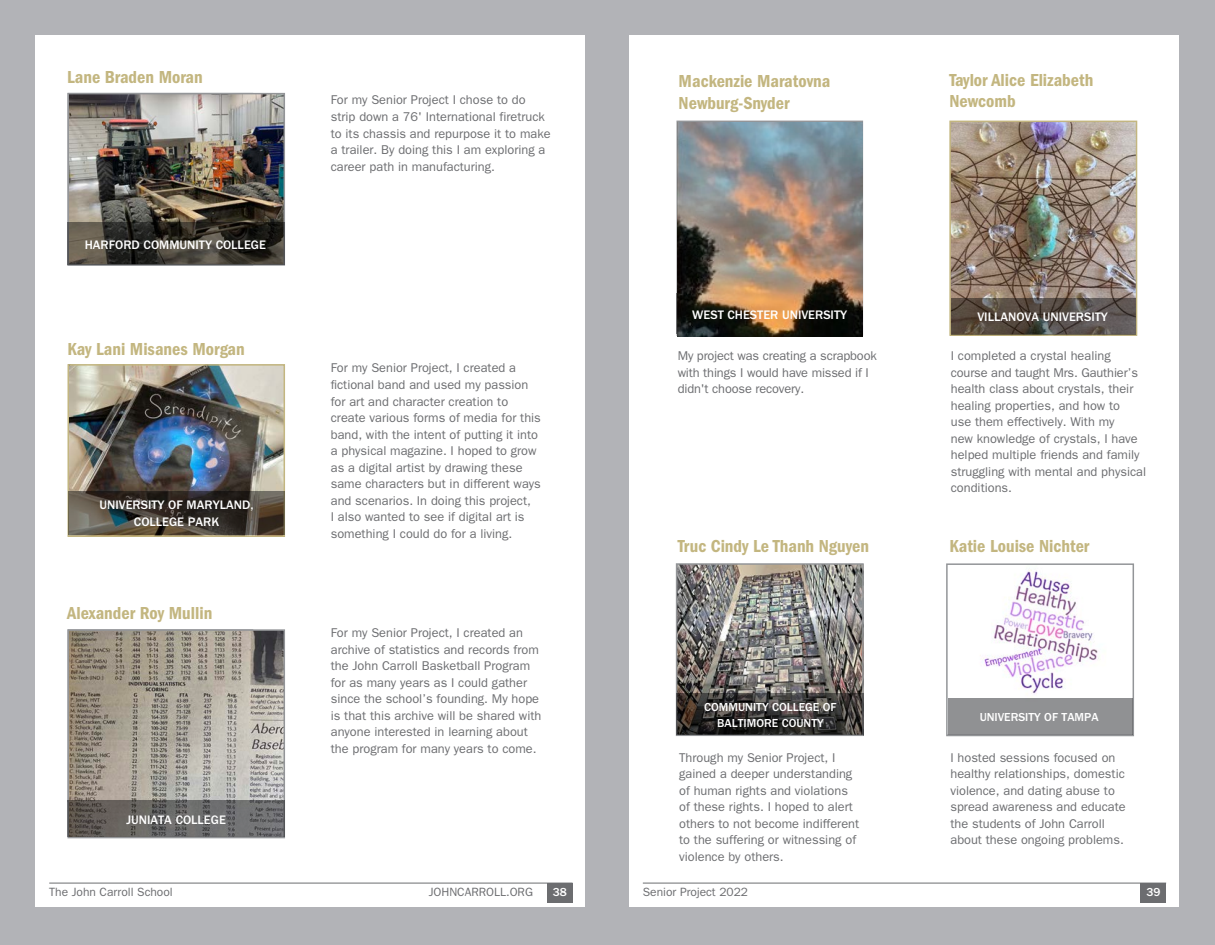
<style>
.page{position:relative;width:1215px;height:945px;background:#fff}
.page>*{position:absolute;margin:0;border:0;box-sizing:border-box;transform-origin:0 0}
.t1{font:18px/21.6px "ITC Franklin Gothic Std Dm Cd";color:#c3b680}
.Body_Copy{font:12.75px/16.5px "ITC Franklin Gothic Std";color:#6c6d70}
.College-italics{font:500 12.75px "ITC Franklin Gothic Std";color:#fff}
.College-italics-2{font:500 12px/16.5px "ITC Franklin Gothic Std";color:#fff;text-align:center}
.t2{font:12px "ITC Franklin Gothic Std";color:#6c6d70}
</style>
<div class="page">
<div style="left:608px;top:0;width:607px;height:945px;background:#b2b3b7"></div>
<div style="left:630px;top:35px;width:549px;height:871px;background:#fff"></div>
<hr style="left:643px;top:883px;width:523px;height:1px;background:#6c6d70">
<div style="left:1141px;top:883px;width:25px;height:19px;background:#6c6d70"></div>
<div style="left:0;top:0;width:608px;height:945px;background:#b2b3b7"></div>
<div style="left:35px;top:35px;width:550px;height:871px;background:#fff"></div>
<hr style="left:49px;top:883px;width:524px;height:1px;background:#6c6d70">
<div style="left:547px;top:883px;width:26px;height:19px;background:#6c6d70"></div>
<img style="left:71px;top:96px;width:211px;height:127px">
<div style="left:68px;top:93px;width:217px;height:173px;border:2px solid #939598"></div>
<img style="left:952px;top:124px;width:182px;height:174px">
<div style="left:949px;top:121px;width:188px;height:215px;border:2px solid #c3b680"></div>
<img style="left:71px;top:632px;width:211px;height:169px">
<div style="left:68px;top:629px;width:217px;height:209px;border:2px solid #939598"></div>
<img style="left:679px;top:566px;width:182px;height:127px">
<div style="left:676px;top:563px;width:188px;height:173px;border:2px solid #939598"></div>
<img style="left:949px;top:570px;width:182px;height:129px">
<div style="left:946px;top:563px;width:188px;height:173px;border:2px solid #939598"></div>
<img style="left:71px;top:367px;width:211px;height:125px">
<div style="left:68px;top:364px;width:217px;height:173px;border:2px solid #c3b680"></div>
<svg style="left:67px;top:223px;width:218px;height:42px;background:#3a3730"></svg>
<svg style="left:68px;top:801px;width:217px;height:36px;background:#656362"></svg>
<svg style="left:68px;top:492px;width:217px;height:43px;background:#453f36"></svg>
<svg style="left:676px;top:693px;width:188px;height:42px;background:#363331"></svg>
<div style="left:948px;top:699px;width:184px;height:36px;background:#909193"></div>
<svg style="left:951px;top:298px;width:185px;height:37px;background:#564c46"></svg>
<img style="left:677px;top:122px;width:185px;height:215px">
<p class="t1" style="left:67px;top:66px;width:137px">Lane Braden Moran</p>
<p class="College-italics" style="left:85px;top:237px;width:183px">HARFORD COMMUNITY COLLEGE</p>
<p class="t1" style="left:67px;top:338px;width:179px">Kay Lani Misanes Morgan</p>
<p class="College-italics" style="left:100px;top:498px;width:155px">UNIVERSITY OF MARYLAND,</p>
<p class="College-italics" style="left:134px;top:515px;width:87px">COLLEGE PARK</p>
<p class="t1" style="left:67px;top:603px;width:147px">Alexander Roy Mullin</p>
<p class="College-italics" style="left:126px;top:812px;width:101px">JUNIATA COLLEGE</p>
<p class="Body_Copy" style="left:331px;top:91px;width:221px">For my Senior Project I chose to do strip down a 76' International firetruck to its chassis and repurpose it to make a trailer. By doing this I am exploring a career path in manufacturing.</p>
<p class="Body_Copy" style="left:331px;top:359px;width:212px">For my Senior Project, I created a fictional band and used my passion for art and character creation to create various forms of media for this band, with the intent of putting it into a physical magazine. I hoped to grow as a digital artist by drawing these same characters but in different ways and scenarios. In doing this project,<br>I also wanted to see if digital art is something I could do for a living.</p>
<p class="Body_Copy" style="left:331px;top:625px;width:212px">For my Senior Project, I created an archive of statistics and records from the John Carroll Basketball Program for as many years as I could gather since the school’s founding. My hope is that this archive will be shared with anyone interested in learning about the program for many years to come.</p>
<p class="t1" style="left:679px;top:71px;width:153px">Mackenzie Maratovna<br>Newburg-Snyder</p>
<p class="t1" style="left:949px;top:69px;width:145px">Taylor Alice Elizabeth<br>Newcomb</p>
<p class="College-italics" style="left:692px;top:307px;width:156px">WEST CHESTER UNIVERSITY</p>
<p class="College-italics" style="left:977px;top:310px;width:132px">VILLANOVA UNIVERSITY</p>
<p class="Body_Copy" style="left:678px;top:348px;width:201px">My project was creating a scrapbook with things I would have missed if I didn't choose recovery.</p>
<p class="Body_Copy" style="left:951px;top:348px;width:197px">I completed a crystal healing course and taught Mrs. Gauthier’s health class about crystals, their healing properties, and how to<br>use them effectively. With my<br>new knowledge of crystals, I have helped multiple friends and family struggling with mental and physical conditions.</p>
<p class="t1" style="left:678px;top:535px;width:193px">Truc Cindy Le Thanh Nguyen</p>
<p class="t1" style="left:949px;top:535px;width:142px">Katie Louise Nichter</p>
<p class="College-italics-2" style="left:704px;top:698px;width:134px">COMMUNITY COLLEGE OF<br>BALTIMORE COUNTY</p>
<p class="College-italics-2" style="left:980px;top:709px;width:121px">UNIVERSITY OF TAMPA</p>
<p class="Body_Copy" style="left:679px;top:749px;width:182px">Through my Senior Project, I gained a deeper understanding of human rights and violations of these rights. I hoped to alert others to not become indifferent to the suffering or witnessing of violence by others.</p>
<p class="Body_Copy" style="left:950px;top:749px;width:177px">I hosted sessions focused on healthy relationships, domestic violence, and dating abuse to spread awareness and educate the students of John Carroll about these ongoing problems.</p>
<p class="t2" style="left:49px;top:885px;width:125px">The John Carroll School</p>
<p class="t2" style="left:429px;top:885px;width:106px">JOHNCARROLL.ORG</p>
<p class="College-italics-2" style="left:553px;top:884px;width:16px">38</p>
<p class="t2" style="left:643px;top:885px;width:107px">Senior Project 2022</p>
<p class="College-italics-2" style="left:1147px;top:884px;width:16px">39</p>
</div>
